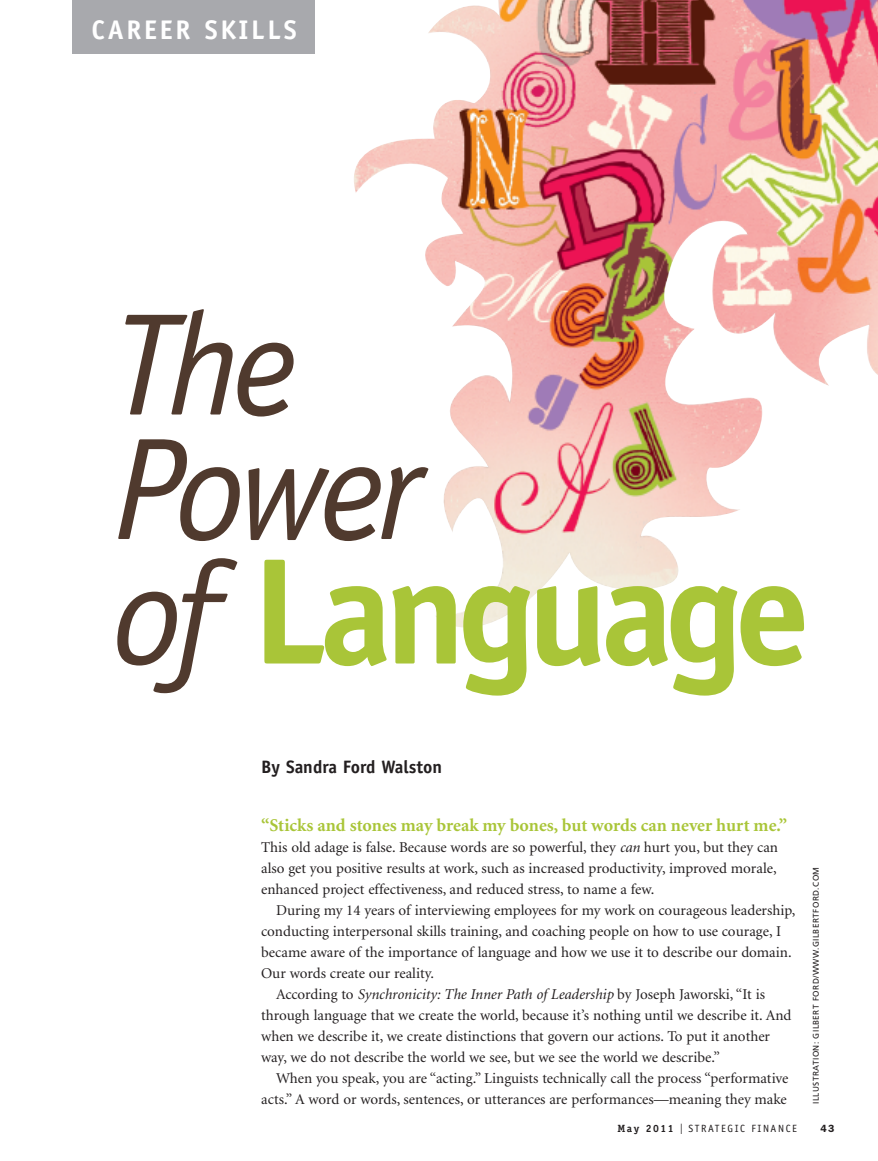
<style>
.page{position:relative;width:878px;height:1161px;background:#fff}
.page>*{position:absolute;margin:0;border:0;box-sizing:border-box;transform-origin:0 0}
.t1{font:700 151.5px "Officina Sans";letter-spacing:-.05em;color:#a9c538}
.t2{font:italic 145.5px/124.5px "Officina Sans";letter-spacing:-.05em;color:#503a2e}
.t3{font:700 27px "Officina Sans";letter-spacing:.1em;color:#fff}
.t4{font:700 18px "Minion";color:#a9c538}
.t5{font:700 18px "Officina Sans";color:#231f20}
.t6{font:15px/21px "Minion";color:#231f20;text-align:justify}
.t7{font:italic 15px "Minion";color:#231f20}
.t8{font:10.5px "Officina Sans";letter-spacing:.15em;color:#231f20}
.t9{font:600 10.5px "Franklin Gothic";color:#231f20}
.t10{font:8.25px "Frutiger";letter-spacing:.05em;color:#231f20}
.s1{font-weight:400;font-style:italic;font-size:145.5px;color:#503a2e}
.s2{font-style:italic}
.s3{font-style:normal}
.s4{font-family:"Officina Serif";font-weight:700}
.s5{font-family:"Franklin Gothic";font-size:15px}
</style>
<div class="page">
<img style="left:354px;top:0;width:524px;height:628px">
<div style="left:72px;top:0;width:243px;height:54px;background:#a8a9ad"></div>
<h3 class="t3" style="left:91px;top:20px;width:207px">CAREER SKILLS</h3>
<h2 class="t2" style="left:112px;top:315px;width:309px">The<br>Power</h2>
<h1 class="t1" style="left:112px;top:555px;width:699px"><span class="s1">of</span> Language</h1>
<p class="t5" style="left:261px;top:760px;width:182px">By Sandra Ford Walston</p>
<p class="t4" style="left:261px;top:818px;width:527px">“Sticks and stones may break my bones, but words can never hurt me.”</p>
<p class="t6" style="left:261px;top:838px;width:518px">This old adage is false. Because words are so powerful, they <span class="s2">can</span> hurt you, but they can also get you positive results at work, such as increased productivity, improved morale, enhanced project effectiveness, and reduced stress, to name a few.</p>
<p class="t6" style="left:276px;top:901px;width:521px">During my 14 years of interviewing employees for my work on courageous leadership,</p>
<p class="t6" style="left:261px;top:922px;width:521px">conducting interpersonal skills training, and coaching people on how to use courage, I</p>
<p class="t6" style="left:261px;top:943px;width:532px">became aware of the importance of language and how we use it to describe our domain.</p>
<p class="t6" style="left:261px;top:964px;width:174px">Our words create our reality.</p>
<p class="t7" style="left:276px;top:988px;width:490px"><span class="s3">According to</span> Synchronicity: The Inner Path of Leadership <span class="s3">by Joseph Jaworski, “It is</span></p>
<p class="t6" style="left:261px;top:1006px;width:532px">through language that we create the world, because it’s nothing until we describe it. And</p>
<p class="t6" style="left:261px;top:1027px;width:510px">when we describe it, we create distinctions that govern our actions. To put it another</p>
<p class="t6" style="left:261px;top:1048px;width:460px">way, we do not describe the world we see, but we see the world we describe.”</p>
<p class="t6" style="left:276px;top:1069px;width:513px">When you speak, you are “acting.” Linguists technically call the process “performative</p>
<p class="t6" style="left:261px;top:1090px;width:527px">acts.” A word or words, sentences, or utterances are performances—meaning they make</p>
<p class="t10" style="left:812px;top:1104px;width:239px;rotate:-90deg">ILLUSTRATION: GILBERT FORD/WWW.GILBERTFORD.COM</p>
<p class="t8" style="left:617px;top:1125px;width:181px"><span class="s4">May 2011</span> <span class="s5">I</span> STRATEGIC FINANCE</p>
<p class="t9" style="left:820px;top:1125px;width:16px">43</p>
</div>
